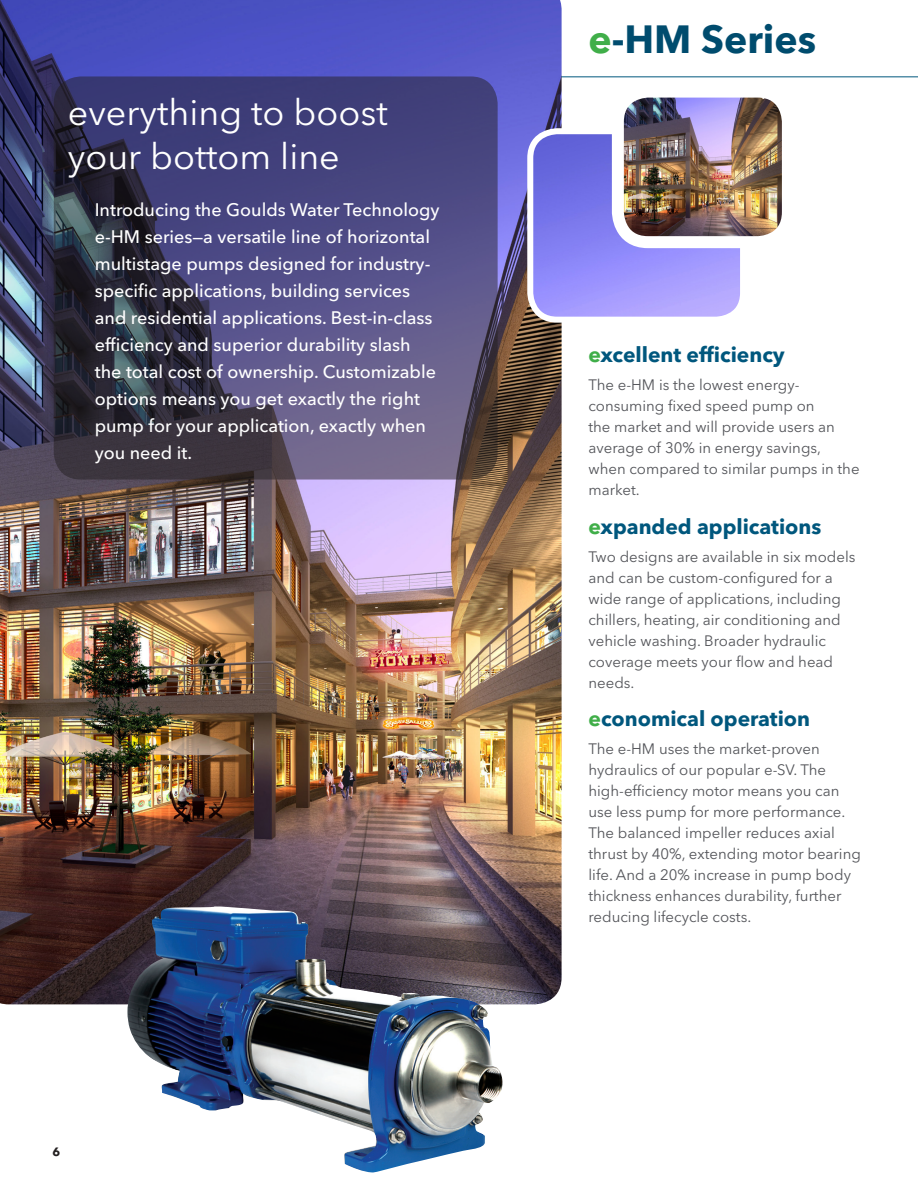
<style>
.page{position:relative;width:918px;height:1188px;background:#fff}
.page>*{position:absolute;margin:0;border:0;box-sizing:border-box;transform-origin:0 0}
.t1{font:700 39px "Avenir Next LT Pro";color:#004c6e}
.t2{font:36px/43.2px "Avenir Next LT Pro";color:#fff}
.t3{font:700 21px "Avenir Next LT Pro";color:#00577d}
.t4{font:500 18px/27px "Avenir Next LT Pro";color:#fff}
.t5{font:15px/21px "Avenir Next LT Pro";color:#54555a}
.t6{font:700 12px "Avenir Next LT Pro";color:#231f20}
.s1{color:#40ae49}
</style>
<div class="page">
<hr style="left:483px;top:76px;width:435px;height:1px;background:#00577d">
<img style="left:0;top:0;width:562px;height:1004px">
<img style="left:530px;top:131px;width:209px;height:189px">
<div style="left:527px;top:128px;width:219px;height:195px;border:6px solid #fff;border-radius:27px"></div>
<img style="left:618px;top:99px;width:163px;height:143px">
<div style="left:612px;top:86px;width:182px;height:162px;border:12px solid #fff;border-radius:30px"></div>
<svg style="left:54px;top:76px;width:444px;height:404px;background:#47446c"></svg>
<img style="left:127px;top:907px;width:377px;height:266px">
<p class="t2" style="left:68px;top:91px;width:322px">everything to boost your bottom line</p>
<p class="t4" style="left:95px;top:196px;width:346px">Introducing the Goulds Water Technology e-HM series—a versatile line of horizontal multistage pumps designed for industry&shy;specific applications, building services and residential applications. Best-in-class efficiency and superior durability slash the total cost of ownership. Customizable options means you get exactly the right pump for your application, exactly when you need it.</p>
<p class="t6" style="left:52px;top:1145px;width:9px">6</p>
<p class="t1" style="left:588px;top:15px;width:229px"><span class="s1">e</span>-HM Series</p>
<p class="t3" style="left:588px;top:342px;width:198px"><span class="s1">e</span>xcellent efficiency</p>
<p class="t5" style="left:588px;top:374px;width:273px">The e-HM is the lowest energy&shy;consuming fixed speed pump on<br>the market and will provide users an average of 30% in energy savings, when compared to similar pumps in the market.</p>
<p class="t3" style="left:588px;top:514px;width:234px"><span class="s1">e</span>xpanded applications</p>
<p class="t5" style="left:588px;top:546px;width:268px">Two designs are available in six models and can be custom-configured for a wide range of applications, including chillers, heating, air conditioning and vehicle washing. Broader hydraulic coverage meets your flow and head needs.</p>
<p class="t3" style="left:588px;top:706px;width:223px"><span class="s1">e</span>conomical operation</p>
<p class="t5" style="left:588px;top:738px;width:274px">The e-HM uses the market-proven hydraulics of our popular e-SV. The high-efficiency motor means you can use less pump for more performance.<br>The balanced impeller reduces axial thrust by 40%, extending motor bearing life. And a 20% increase in pump body thickness enhances durability, further reducing lifecycle costs.</p>
</div>
